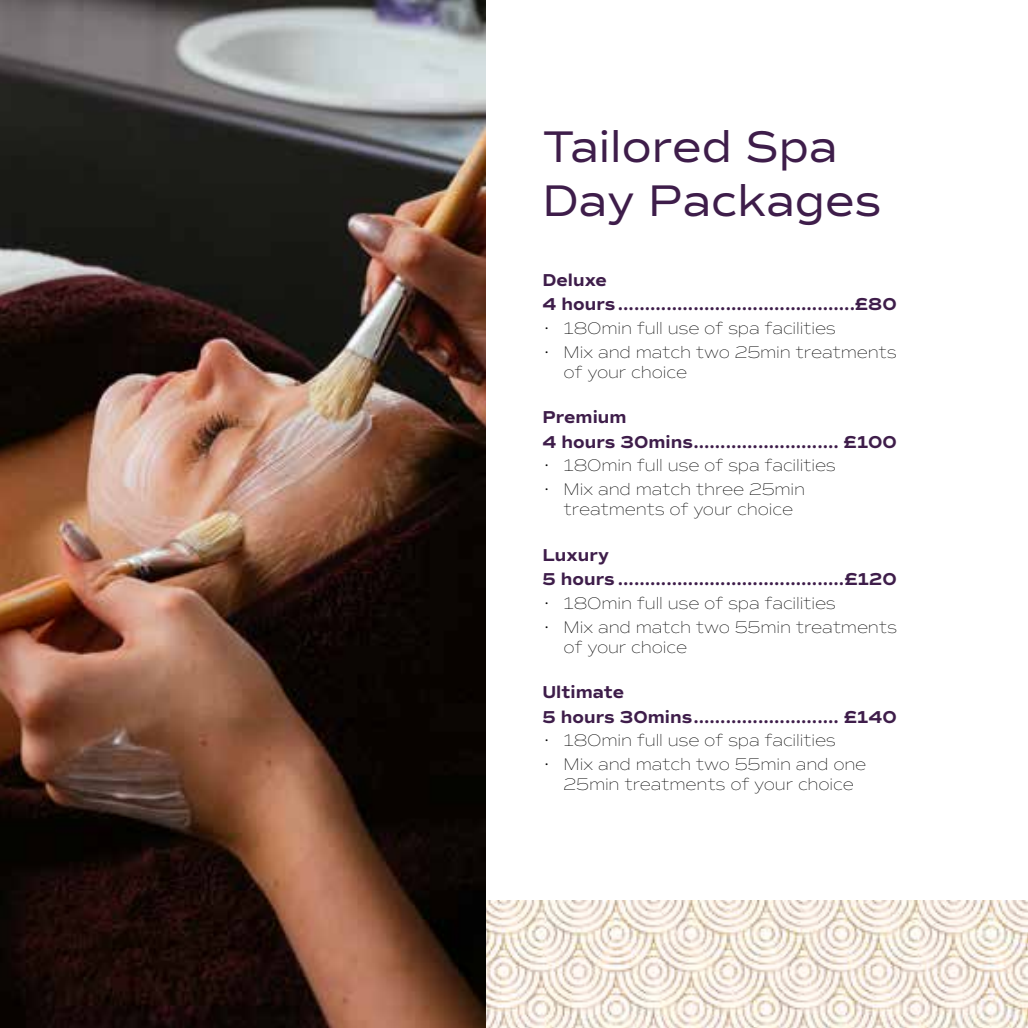
<style>
.page{position:relative;width:1028px;height:1028px;background:#fff}
.page>*{position:absolute;margin:0;border:0;box-sizing:border-box;transform-origin:0 0}
.t1{font:45px/54px "Commuters Sans";color:#3e1d4a}
.t2{font:700 17.5px/24.5px "Commuters Sans";color:#3e1d4a}
.t3{font:100 17px/20px "Commuters Sans";letter-spacing:-.01em;color:#000}
</style>
<div class="page">
<img style="left:485px;top:900px;width:543px;height:128px">
<img style="left:0;top:0;width:485px;height:1028px">
<h1 class="t1" style="left:542px;top:119px;width:340px">Tailored Spa<br>Day Packages</h1>
<p class="t2" style="left:542px;top:268px;width:356px">Deluxe<br>4 hours............................................£80</p>
<p class="t3" style="left:542px;top:318px;width:295px">• 180min full use of spa facilities</p>
<p class="t3" style="left:563px;top:342px;width:335px;text-indent:-21px">• Mix and match two 25min treatments of your choice</p>
<p class="t2" style="left:542px;top:405px;width:356px">Premium<br>4 hours 30mins........................... £100</p>
<p class="t3" style="left:542px;top:455px;width:295px">• 180min full use of spa facilities</p>
<p class="t3" style="left:542px;top:479px;width:264px;text-align:center">• Mix and match three 25min treatments of your choice</p>
<p class="t2" style="left:542px;top:543px;width:356px">Luxury<br>5 hours ..........................................£120</p>
<p class="t3" style="left:542px;top:593px;width:295px">• 180min full use of spa facilities</p>
<p class="t3" style="left:563px;top:616px;width:335px;text-indent:-21px">• Mix and match two 55min treatments of your choice</p>
<p class="t2" style="left:542px;top:680px;width:356px">Ultimate<br>5 hours 30mins........................... £140</p>
<p class="t3" style="left:542px;top:730px;width:295px">• 180min full use of spa facilities</p>
<p class="t3" style="left:542px;top:754px;width:325px;text-align:center">• Mix and match two 55min and one<br>25min treatments of your choice</p>
</div>
